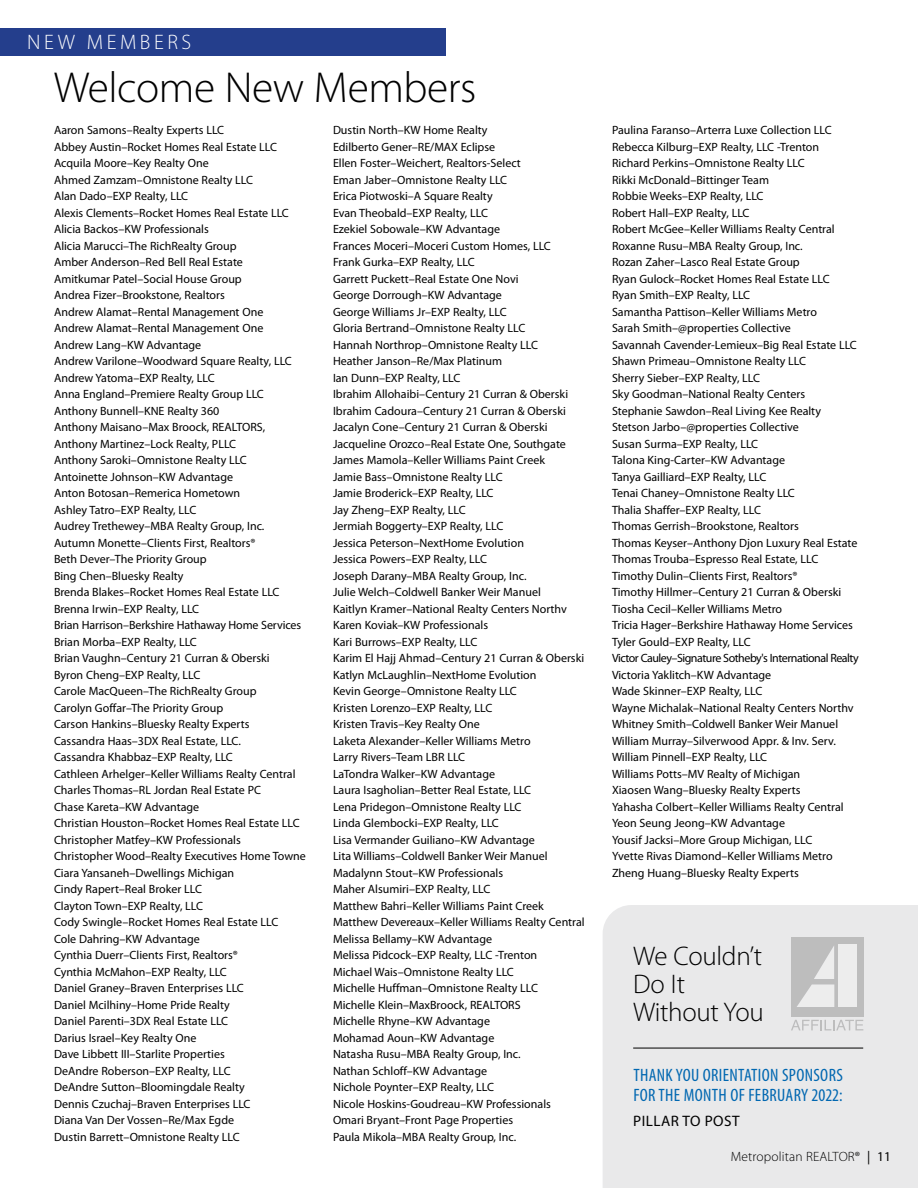
<style>
.page{position:relative;width:918px;height:1188px;background:#fff}
.page>*{position:absolute;margin:0;border:0;box-sizing:border-box;transform-origin:0 0}
.t1{font:300 43.5px "Myriad Pro";letter-spacing:-.01em;color:#000}
.t2{font:300 27px/28.2px "Myriad Pro";letter-spacing:-.01em;color:#000}
.t3{font:300 21px "Myriad Pro";letter-spacing:.17em;color:#fff}
.t4{font:condensed 18px/20.2px "Myriad Pro";letter-spacing:.02em;color:#0067b1}
.t5{font:15.15px "Myriad Pro";letter-spacing:.03em;color:#000}
.t6{font:300 13.5px "Myriad Pro";letter-spacing:.01em;color:#000}
.t7{font:12px/16.5px "Myriad Pro";color:#000}
.s1{font-weight:400}
</style>
<div class="page">
<div style="left:603px;top:905px;width:315px;height:283px;background:#e9e9ea"></div>
<hr style="left:633px;top:1048px;width:230px;height:1px;background:#000">
<div style="left:0;top:28px;width:446px;height:27px;background:#243e8c"></div>
<div style="left:791px;top:938px;width:73px;height:79px;background:#bdbdbd"></div>
<div style="left:839px;top:945px;width:18px;height:62px;background:#ededed"></div>
<svg style="left:797px;top:946px;width:37px;height:61px"></svg>
<svg style="left:791px;top:1020px;width:72px;height:10px"></svg>
<h3 class="t3" style="left:27px;top:31px;width:166px">NEW MEMBERS</h3>
<h1 class="t1" style="left:54px;top:63px;width:424px">Welcome New Members</h1>
<p class="t7" style="left:54px;top:122px;width:253px">Aaron Samons–Realty Experts LLC<br>Abbey Austin–Rocket Homes Real Estate LLC Acquila Moore–Key Realty One<br>Ahmed Zamzam–Omnistone Realty LLC<br>Alan Dado–EXP Realty, LLC<br>Alexis Clements–Rocket Homes Real Estate LLC Alicia Backos–KW Professionals<br>Alicia Marucci–The RichRealty Group<br>Amber Anderson–Red Bell Real Estate<br>Amitkumar Patel–Social House Group<br>Andrea Fizer–Brookstone, Realtors<br>Andrew Alamat–Rental Management One<br>Andrew Alamat–Rental Management One<br>Andrew Lang–KW Advantage<br>Andrew Varilone–Woodward Square Realty, LLC Andrew Yatoma–EXP Realty, LLC<br>Anna England–Premiere Realty Group LLC Anthony Bunnell–KNE Realty 360<br>Anthony Maisano–Max Broock, REALTORS, Anthony Martinez–Lock Realty, PLLC<br>Anthony Saroki–Omnistone Realty LLC<br>Antoinette Johnson–KW Advantage<br>Anton Botosan–Remerica Hometown<br>Ashley Tatro–EXP Realty, LLC<br>Audrey Trethewey–MBA Realty Group, Inc.<br>Autumn Monette–Clients First, Realtors®<br>Beth Dever–The Priority Group<br>Bing Chen–Bluesky Realty<br>Brenda Blakes–Rocket Homes Real Estate LLC Brenna Irwin–EXP Realty, LLC<br>Brian Harrison–Berkshire Hathaway Home Services Brian Morba–EXP Realty, LLC<br>Brian Vaughn–Century 21 Curran &amp; Oberski<br>Byron Cheng–EXP Realty, LLC<br>Carole MacQueen–The RichRealty Group<br>Carolyn Goffar–The Priority Group<br>Carson Hankins–Bluesky Realty Experts<br>Cassandra Haas–3DX Real Estate, LLC.<br>Cassandra Khabbaz–EXP Realty, LLC<br>Cathleen Arhelger–Keller Williams Realty Central Charles Thomas–RL Jordan Real Estate PC<br>Chase Kareta–KW Advantage<br>Christian Houston–Rocket Homes Real Estate LLC Christopher Matfey–KW Professionals<br>Christopher Wood–Realty Executives Home Towne Ciara Yansaneh–Dwellings Michigan<br>Cindy Rapert–Real Broker LLC<br>Clayton Town–EXP Realty, LLC<br>Cody Swingle–Rocket Homes Real Estate LLC<br>Cole Dahring–KW Advantage<br>Cynthia Duerr–Clients First, Realtors®<br>Cynthia McMahon–EXP Realty, LLC<br>Daniel Graney–Braven Enterprises LLC<br>Daniel Mcilhiny–Home Pride Realty<br>Daniel Parenti–3DX Real Estate LLC<br>Darius Israel–Key Realty One<br>Dave Libbett III–Starlite Properties<br>DeAndre Roberson–EXP Realty, LLC<br>DeAndre Sutton–Bloomingdale Realty<br>Dennis Czuchaj–Braven Enterprises LLC<br>Diana Van Der Vossen–Re/Max Egde<br>Dustin Barrett–Omnistone Realty LLC</p>
<p class="t7" style="left:333px;top:122px;width:253px">Dustin North–KW Home Realty<br>Edilberto Gener–RE/MAX Eclipse<br>Ellen Foster–Weichert, Realtors-Select<br>Eman Jaber–Omnistone Realty LLC<br>Erica Piotwoski–A Square Realty<br>Evan Theobald–EXP Realty, LLC<br>Ezekiel Sobowale–KW Advantage<br>Frances Moceri–Moceri Custom Homes, LLC<br>Frank Gurka–EXP Realty, LLC<br>Garrett Puckett–Real Estate One Novi<br>George Dorrough–KW Advantage<br>George Williams Jr–EXP Realty, LLC<br>Gloria Bertrand–Omnistone Realty LLC<br>Hannah Northrop–Omnistone Realty LLC<br>Heather Janson–Re/Max Platinum<br>Ian Dunn–EXP Realty, LLC<br>Ibrahim Allohaibi–Century 21 Curran &amp; Oberski Ibrahim Cadoura–Century 21 Curran &amp; Oberski Jacalyn Cone–Century 21 Curran &amp; Oberski Jacqueline Orozco–Real Estate One, Southgate James Mamola–Keller Williams Paint Creek<br>Jamie Bass–Omnistone Realty LLC<br>Jamie Broderick–EXP Realty, LLC<br>Jay Zheng–EXP Realty, LLC<br>Jermiah Boggerty–EXP Realty, LLC<br>Jessica Peterson–NextHome Evolution<br>Jessica Powers–EXP Realty, LLC<br>Joseph Darany–MBA Realty Group, Inc.<br>Julie Welch–Coldwell Banker Weir Manuel<br>Kaitlyn Kramer–National Realty Centers Northv Karen Koviak–KW Professionals<br>Kari Burrows–EXP Realty, LLC<br>Karim El Hajj Ahmad–Century 21 Curran &amp; Oberski Katlyn McLaughlin–NextHome Evolution<br>Kevin George–Omnistone Realty LLC<br>Kristen Lorenzo–EXP Realty, LLC<br>Kristen Travis–Key Realty One<br>Laketa Alexander–Keller Williams Metro<br>Larry Rivers–Team LBR LLC<br>LaTondra Walker–KW Advantage<br>Laura Isagholian–Better Real Estate, LLC<br>Lena Pridegon–Omnistone Realty LLC<br>Linda Glembocki–EXP Realty, LLC<br>Lisa Vermander Guiliano–KW Advantage<br>Lita Williams–Coldwell Banker Weir Manuel Madalynn Stout–KW Professionals<br>Maher Alsumiri–EXP Realty, LLC<br>Matthew Bahri–Keller Williams Paint Creek Matthew Devereaux–Keller Williams Realty Central Melissa Bellamy–KW Advantage<br>Melissa Pidcock–EXP Realty, LLC -Trenton<br>Michael Wais–Omnistone Realty LLC<br>Michelle Huffman–Omnistone Realty LLC<br>Michelle Klein–MaxBroock, REALTORS<br>Michelle Rhyne–KW Advantage<br>Mohamad Aoun–KW Advantage<br>Natasha Rusu–MBA Realty Group, Inc.<br>Nathan Schloff–KW Advantage<br>Nichole Poynter–EXP Realty, LLC<br>Nicole Hoskins-Goudreau–KW Professionals Omari Bryant–Front Page Properties<br>Paula Mikola–MBA Realty Group, Inc.</p>
<p class="t7" style="left:612px;top:122px;width:248px">Paulina Faranso–Arterra Luxe Collection LLC Rebecca Kilburg–EXP Realty, LLC -Trenton Richard Perkins–Omnistone Realty LLC<br>Rikki McDonald–Bittinger Team<br>Robbie Weeks–EXP Realty, LLC<br>Robert Hall–EXP Realty, LLC<br>Robert McGee–Keller Williams Realty Central Roxanne Rusu–MBA Realty Group, Inc.<br>Rozan Zaher–Lasco Real Estate Group<br>Ryan Gulock–Rocket Homes Real Estate LLC<br>Ryan Smith–EXP Realty, LLC<br>Samantha Pattison–Keller Williams Metro<br>Sarah Smith–@properties Collective<br>Savannah Cavender-Lemieux–Big Real Estate LLC Shawn Primeau–Omnistone Realty LLC<br>Sherry Sieber–EXP Realty, LLC<br>Sky Goodman–National Realty Centers<br>Stephanie Sawdon–Real Living Kee Realty Stetson Jarbo–@properties Collective<br>Susan Surma–EXP Realty, LLC<br>Talona King-Carter–KW Advantage<br>Tanya Gailliard–EXP Realty, LLC<br>Tenai Chaney–Omnistone Realty LLC<br>Thalia Shaffer–EXP Realty, LLC<br>Thomas Gerrish–Brookstone, Realtors<br>Thomas Keyser–Anthony Djon Luxury Real Estate Thomas Trouba–Espresso Real Estate, LLC Timothy Dulin–Clients First, Realtors®<br>Timothy Hillmer–Century 21 Curran &amp; Oberski Tiosha Cecil–Keller Williams Metro<br>Tricia Hager–Berkshire Hathaway Home Services Tyler Gould–EXP Realty, LLC<br>Victor Cauley–Signature Sotheby's International Realty Victoria Yaklitch–KW Advantage<br>Wade Skinner–EXP Realty, LLC<br>Wayne Michalak–National Realty Centers Northv Whitney Smith–Coldwell Banker Weir Manuel William Murray–Silverwood Appr. &amp; Inv. Serv.<br>William Pinnell–EXP Realty, LLC<br>Williams Potts–MV Realty of Michigan<br>Xiaosen Wang–Bluesky Realty Experts<br>Yahasha Colbert–Keller Williams Realty Central Yeon Seung Jeong–KW Advantage<br>Yousif Jacksi–More Group Michigan, LLC<br>Yvette Rivas Diamond–Keller Williams Metro Zheng Huang–Bluesky Realty Experts</p>
<h2 class="t2" style="left:633px;top:942px;width:132px">We Couldn’t<br>Do It<br>Without You</h2>
<h3 class="t4" style="left:633px;top:1064px;width:211px">THANK YOU ORIENTATION SPONSORS<br>FOR THE MONTH OF FEBRUARY 2022:</h3>
<p class="t5" style="left:633px;top:1113px;width:108px">PILLAR TO POST</p>
<p class="t6" style="left:731px;top:1149px;width:162px">Metropolitan REALTOR® <span class="s1">| 11</span></p>
</div>
